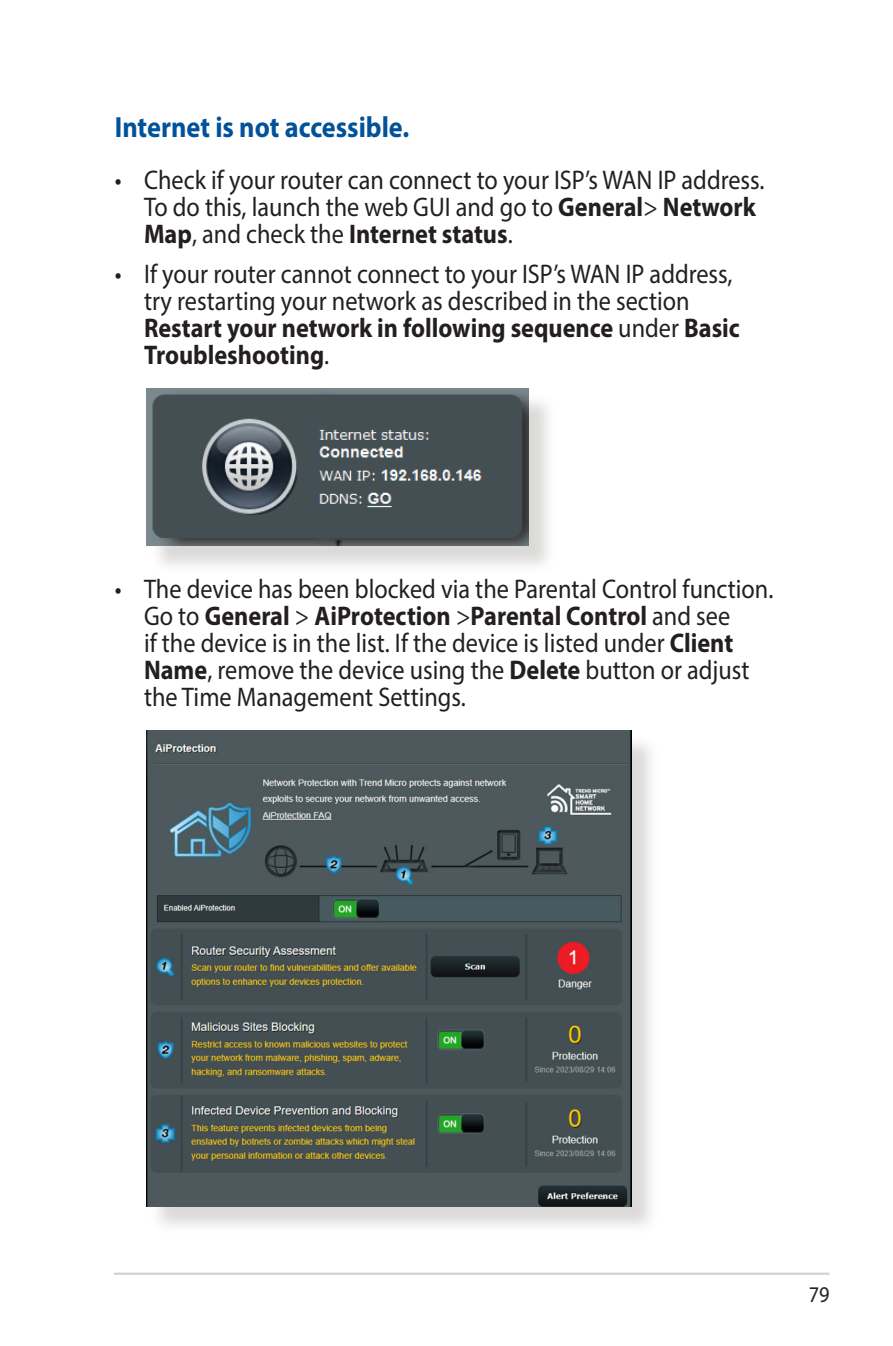
<style>
.page{position:relative;width:893px;height:1346px;background:#fff}
.page>*{position:absolute;margin:0;border:0;box-sizing:border-box;transform-origin:0 0}
.t1{font:700 29.25px "Myriad Pro";color:#01529a;scale:.9 1}
.t2{font:27px/27px "Myriad Pro";color:#231f20;scale:.9 1}
.t3{font:22.5px "Myriad Pro";color:#231f20;scale:.9 1}
.s1{font-weight:700}
</style>
<div class="page">
<hr style="left:114px;top:1272px;width:715px;height:3px;background:#d1d2d4">
<div style="left:150px;top:392px;width:407px;height:181px;background:#cfcecb;opacity:.75"></div>
<img style="left:146px;top:389px;width:383px;height:157px">
<div style="left:150px;top:734px;width:509px;height:501px;background:#cfcecb;opacity:.75"></div>
<img style="left:146px;top:731px;width:485px;height:476px">
<p class="t1" style="left:115px;top:108px;width:329px">Internet is not accessible.</p>
<p class="t2" style="left:144px;top:166px;width:691px;text-indent:-29px">• Check if your router can connect to your ISP’s WAN IP address.<br>To do this, launch the web GUI and go to <span class="s1">General</span>&gt; <span class="s1">Network<br>Map</span>, and check the <span class="s1">Internet status</span>.</p>
<p class="t2" style="left:144px;top:260px;width:664px;text-indent:-29px">• If your router cannot connect to your ISP’s WAN IP address, try restarting your network as described in the section <span class="s1">Restart your network in following sequence</span> under <span class="s1">Basic Troubleshooting</span>.</p>
<p class="t2" style="left:144px;top:575px;width:701px;text-indent:-29px">• The device has been blocked via the Parental Control function.<br>Go to <span class="s1">General</span> &gt; <span class="s1">AiProtection</span> &gt;<span class="s1">Parental Control</span> and see<br>if the device is in the list. If the device is listed under <span class="s1">Client Name</span>, remove the device using the <span class="s1">Delete</span> button or adjust the Time Management Settings.</p>
<p class="t3" style="left:809px;top:1281px;width:25px">79</p>
</div>
